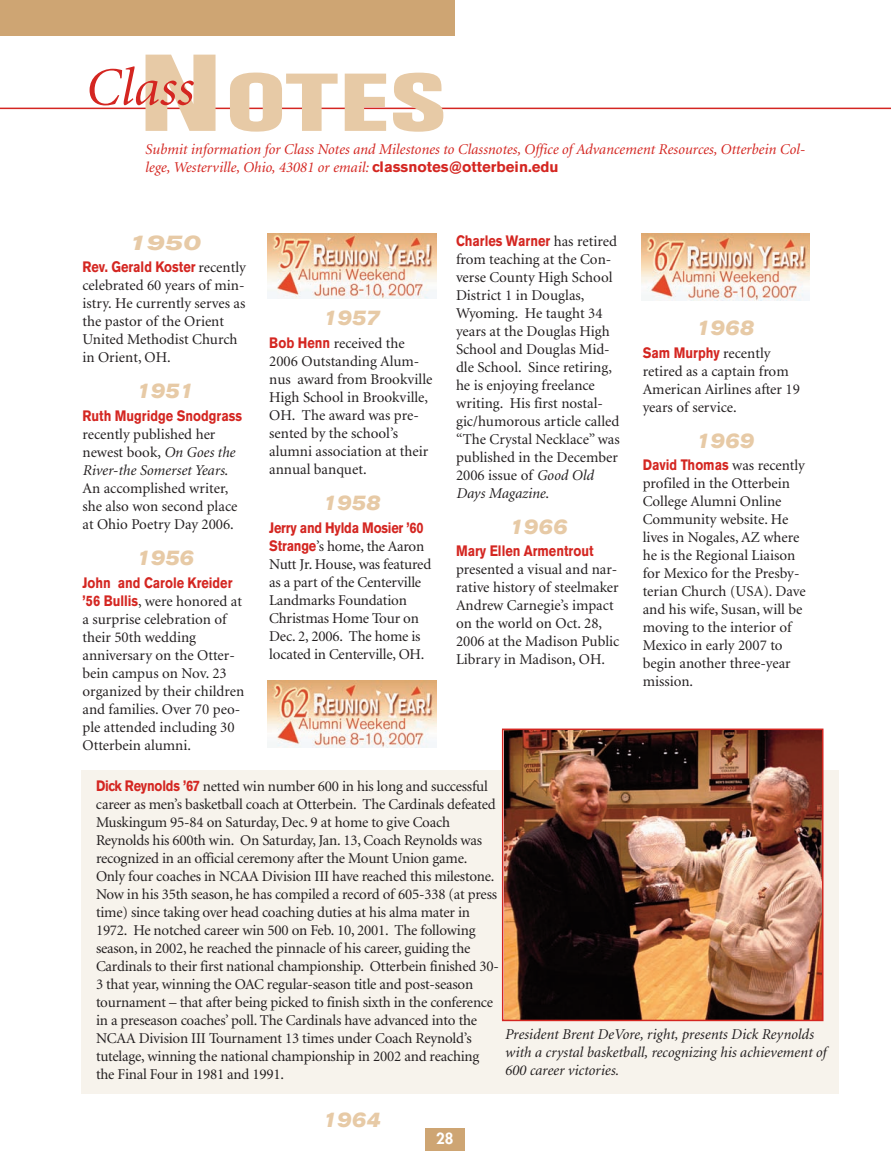
<style>
.page{position:relative;width:891px;height:1175px;background:#fff}
.page>*{position:absolute;margin:0;border:0;box-sizing:border-box;transform-origin:0 0}
.t1{font:800 condensed 81px "Akzidenz Grotesk BE";color:#e7caa6;scale:1.4 1}
.t2{font:italic 54px "Minion";color:#d42621}
.t3{font:italic 700 expanded 21px "Akzidenz Grotesk BE";color:#e7caa6;scale:.8 1}
.t4{font:italic 700 expanded 21px "Akzidenz Grotesk BE";color:#e7caa6}
.t5{font:15px/18px "Minion";letter-spacing:-.01em;color:#231f20}
.t6{font:700 15px "Akzidenz Grotesk BE";color:#d42621;scale:.85 1}
.t7{font:italic 15px/18px "Minion";color:#d42621}
.t8{font:italic 15px/18px "Minion";color:#231f20}
.t9{font:800 15px "Futura";color:#fff}
.s1{font-size:108px}
.s2{font-family:"Akzidenz Grotesk BE";font-weight:700;font-style:normal}
.s3{font-family:"Minion";font-weight:400;color:#231f20}
.s4{font-style:italic}
.s5{font-family:"Akzidenz Grotesk BE";font-weight:700;color:#d42621}
</style>
<div class="page">
<div style="left:425px;top:1128px;width:40px;height:23px;background:#cea573"></div>
<div style="left:0;top:0;width:454px;height:35px;background:#cea573"></div>
<hr style="left:0;top:108px;width:891px;height:1px;background:#d42621">
<img style="left:268px;top:233px;width:168px;height:65px">
<img style="left:268px;top:680px;width:168px;height:67px">
<img style="left:642px;top:233px;width:168px;height:67px">
<div style="left:81px;top:770px;width:757px;height:324px;background:#f7f3ec"></div>
<img style="left:505px;top:731px;width:316px;height:287px">
<div style="left:502px;top:728px;width:322px;height:293px;border:2px solid #d42621"></div>
<h1 class="t1" style="left:138px;top:74px;width:221px"><span class="s1">N</span>OTES</h1>
<h2 class="t2" style="left:84px;top:66px;width:110px">Class</h2>
<p class="t7" style="left:145px;top:141px;width:661px">Submit information for Class Notes and Milestones to Classnotes, Office of Advancement Resources, Otterbein Col&shy;lege, Westerville, Ohio, 43081 or email: <span class="s2">classnotes@otterbein.edu</span></p>
<h3 class="t4" style="left:129px;top:235px;width:74px">1950</h3>
<p class="t6" style="left:82px;top:261px;width:194px">Rev. Gerald Koster <span class="s3">recently</span></p>
<p class="t5" style="left:82px;top:277px;width:164px">celebrated 60 years of min&shy;istry. He currently serves as the pastor of the Orient<br>United Methodist Church in Orient, OH.</p>
<h3 class="t3" style="left:137px;top:383px;width:73px">1951</h3>
<p class="t6" style="left:82px;top:410px;width:189px">Ruth Mugridge Snodgrass</p>
<p class="t5" style="left:82px;top:426px;width:156px">recently published her newest book, <span class="s4">On Goes the<br>River-the Somerset Years</span>.<br>An accomplished writer, she also won second place at Ohio Poetry Day 2006.</p>
<h3 class="t3" style="left:137px;top:550px;width:73px">1956</h3>
<p class="t6" style="left:82px;top:576px;width:178px">John and Carole Kreider</p>
<p class="t5" style="left:82px;top:593px;width:163px"><span class="s5">’56 Bullis</span>, were honored at a surprise celebration of their 50th wedding anniversary on the Otter&shy;bein campus on Nov. 23 organized by their children and families. Over 70 peo&shy;ple attended including 30<br>Otterbein alumni.</p>
<h3 class="t3" style="left:324px;top:310px;width:73px">1957</h3>
<p class="t5" style="left:269px;top:335px;width:165px"><span class="s5">Bob Henn</span> received the<br>2006 Outstanding Alum&shy;nus award from Brookville<br>High School in Brookville,<br>OH. The award was pre&shy;sented by the school’s alumni association at their annual banquet.</p>
<h3 class="t3" style="left:323px;top:495px;width:74px">1958</h3>
<p class="t6" style="left:269px;top:521px;width:183px">Jerry and Hylda Mosier ’60</p>
<p class="t5" style="left:269px;top:538px;width:164px"><span class="s5">Strange</span>’s home, the Aaron<br>Nutt Jr. House, was featured as a part of the Centerville<br>Landmarks Foundation<br>Christmas Home Tour on<br>Dec. 2, 2006. The home is located in Centerville, OH.</p>
<p class="t6" style="left:456px;top:234px;width:191px">Charles Warner <span class="s3">has retired</span></p>
<p class="t5" style="left:456px;top:251px;width:165px">from teaching at the Con&shy;verse County High School<br>District 1 in Douglas,<br>Wyoming. He taught 34 years at the Douglas High<br>School and Douglas Mid&shy;dle School. Since retiring, he is enjoying freelance writing. His first nostal&shy;gic/humorous article called “The Crystal Necklace” was published in the December<br>2006 issue of <span class="s4">Good Old<br>Days Magazine</span>.</p>
<h3 class="t3" style="left:510px;top:519px;width:74px">1966</h3>
<p class="t6" style="left:456px;top:545px;width:163px">Mary Ellen Armentrout</p>
<p class="t5" style="left:456px;top:562px;width:165px">presented a visual and nar&shy;rative history of steelmaker<br>Andrew Carnegie’s impact on the world on Oct. 28,<br>2006 at the Madison Public<br>Library in Madison, OH.</p>
<h3 class="t3" style="left:697px;top:320px;width:74px">1968</h3>
<p class="t6" style="left:643px;top:346px;width:152px">Sam Murphy <span class="s3">recently</span></p>
<p class="t5" style="left:643px;top:363px;width:159px">retired as a captain from<br>American Airlines after 19 years of service.</p>
<h3 class="t3" style="left:697px;top:433px;width:74px">1969</h3>
<p class="t6" style="left:643px;top:459px;width:192px">David Thomas <span class="s3">was recently</span></p>
<p class="t5" style="left:643px;top:476px;width:164px">profiled in the Otterbein<br>College Alumni Online<br>Community website. He lives in Nogales, AZ where he is the Regional Liaison for Mexico for the Presby&shy;terian Church (USA). Dave and his wife, Susan, will be moving to the interior of<br>Mexico in early 2007 to begin another three-year mission.</p>
<p class="t5" style="left:96px;top:778px;width:404px"><span class="s5">Dick Reynolds ’67</span> netted win number 600 in his long and successful career as men’s basketball coach at Otterbein. The Cardinals defeated Muskingum 95-84 on Saturday, Dec. 9 at home to give Coach Reynolds his 600th win. On Saturday, Jan. 13, Coach Reynolds was recognized in an official ceremony after the Mount Union game.<br>Only four coaches in NCAA Division III have reached this milestone.<br>Now in his 35th season, he has compiled a record of 605-338 (at press time) since taking over head coaching duties at his alma mater in 1972. He notched career win 500 on Feb. 10, 2001. The following season, in 2002, he reached the pinnacle of his career, guiding the Cardinals to their first national championship. Otterbein finished 30- 3 that year, winning the OAC regular-season title and post-season tournament – that after being picked to finish sixth in the conference in a preseason coaches’ poll. The Cardinals have advanced into the NCAA Division III Tournament 13 times under Coach Reynold’s tutelage, winning the national championship in 2002 and reaching the Final Four in 1981 and 1991.</p>
<p class="t8" style="left:505px;top:1026px;width:323px">President Brent DeVore, right, presents Dick Reynolds with a crystal basketball, recognizing his achievement of<br>600 career victories.</p>
<h3 class="t3" style="left:323px;top:1112px;width:74px">1964</h3>
<p class="t9" style="left:436px;top:1131px;width:19px">28</p>
</div>
